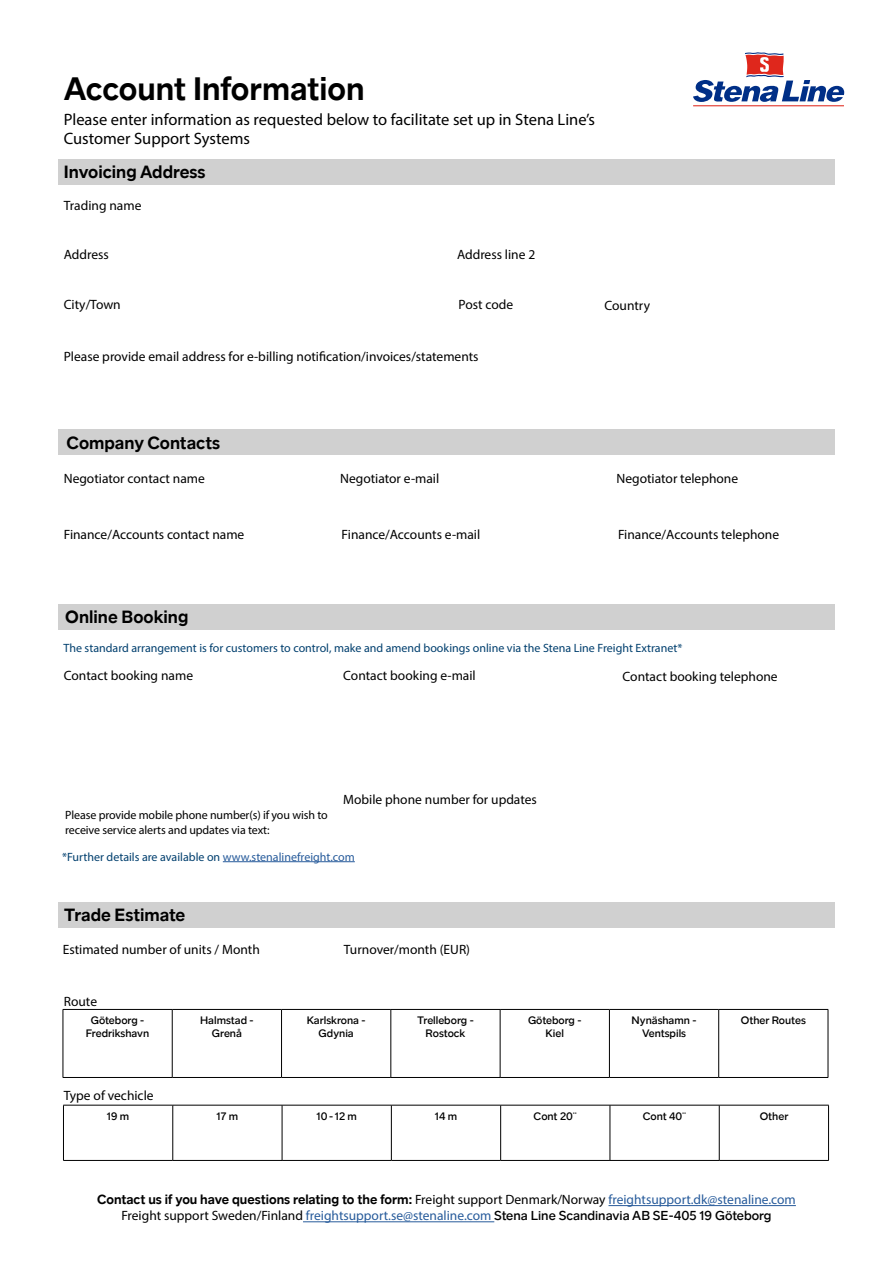
<style>
.page{position:relative;width:893px;height:1263px;background:#fff}
.page>*{position:absolute;margin:0;border:0;box-sizing:border-box;transform-origin:0 0}
.t1{font:700 33px "Stena Sans";color:#000}
.t2{font:700 18px "Stena Sans";color:#000}
.t3{font:16.5px/19.2px "Myriad Pro";color:#000}
.t4{font:13.5px "Myriad Pro";color:#000}
.t5{font:13.5px/16.2px "Myriad Pro";color:#275b9b;text-align:center}
.t6{font:12px "Myriad Pro";color:#003f6e}
.t7{font:12px/14.4px "Myriad Pro";letter-spacing:-.01em;color:#000}
.t8{font:500 11.25px/13.5px "Stena Sans";color:#000;text-align:center}
.s1{color:#275b9b}
.s2{font-family:"Stena Sans";font-weight:700;color:#000}
.s3{color:#000}
.s4{font-family:"Stena Sans";font-weight:500;color:#000}
</style>
<div class="page">
<hr style="left:608px;top:1205px;width:188px;height:1px;background:#275b9b">
<hr style="left:303px;top:1221px;width:191px;height:1px;background:#275b9b">
<svg style="left:693px;top:52px;width:151px;height:50px"></svg>
<hr style="left:693px;top:105px;width:151px;height:1px;background:#df271c">
<div style="left:58px;top:159px;width:777px;height:25px;background:#d0d0d0"></div>
<div style="left:58px;top:429px;width:776px;height:26px;background:#d0d0d0"></div>
<div style="left:58px;top:604px;width:777px;height:25px;background:#d0d0d0"></div>
<div style="left:58px;top:902px;width:777px;height:26px;background:#d0d0d0"></div>
<hr style="left:223px;top:861px;width:132px;height:1px;background:#275b9b">
<hr style="left:63px;top:1009px;width:109px;height:1px;background:#000">
<hr style="left:63px;top:1010px;width:1px;height:67px;background:#000">
<hr style="left:172px;top:1009px;width:110px;height:1px;background:#000">
<hr style="left:172px;top:1010px;width:1px;height:67px;background:#000">
<hr style="left:282px;top:1009px;width:109px;height:1px;background:#000">
<hr style="left:281px;top:1010px;width:1px;height:67px;background:#000">
<hr style="left:391px;top:1009px;width:109px;height:1px;background:#000">
<hr style="left:391px;top:1010px;width:1px;height:67px;background:#000">
<hr style="left:500px;top:1009px;width:109px;height:1px;background:#000">
<hr style="left:500px;top:1010px;width:1px;height:67px;background:#000">
<hr style="left:609px;top:1009px;width:110px;height:1px;background:#000">
<hr style="left:609px;top:1010px;width:1px;height:67px;background:#000">
<hr style="left:719px;top:1009px;width:109px;height:1px;background:#000">
<hr style="left:718px;top:1010px;width:1px;height:67px;background:#000">
<hr style="left:828px;top:1010px;width:1px;height:67px;background:#000">
<hr style="left:63px;top:1077px;width:109px;height:1px;background:#000">
<hr style="left:172px;top:1077px;width:110px;height:1px;background:#000">
<hr style="left:282px;top:1077px;width:109px;height:1px;background:#000">
<hr style="left:391px;top:1077px;width:109px;height:1px;background:#000">
<hr style="left:500px;top:1077px;width:109px;height:1px;background:#000">
<hr style="left:609px;top:1077px;width:110px;height:1px;background:#000">
<hr style="left:719px;top:1077px;width:109px;height:1px;background:#000">
<hr style="left:63px;top:1105px;width:110px;height:1px;background:#000">
<hr style="left:63px;top:1105px;width:1px;height:55px;background:#000">
<hr style="left:173px;top:1105px;width:109px;height:1px;background:#000">
<hr style="left:173px;top:1105px;width:1px;height:55px;background:#000">
<hr style="left:282px;top:1105px;width:109px;height:1px;background:#000">
<hr style="left:282px;top:1105px;width:1px;height:55px;background:#000">
<hr style="left:391px;top:1105px;width:110px;height:1px;background:#000">
<hr style="left:391px;top:1105px;width:1px;height:55px;background:#000">
<hr style="left:501px;top:1105px;width:109px;height:1px;background:#000">
<hr style="left:500px;top:1105px;width:1px;height:55px;background:#000">
<hr style="left:610px;top:1105px;width:109px;height:1px;background:#000">
<hr style="left:610px;top:1105px;width:1px;height:55px;background:#000">
<hr style="left:719px;top:1105px;width:110px;height:1px;background:#000">
<hr style="left:719px;top:1105px;width:1px;height:55px;background:#000">
<hr style="left:828px;top:1105px;width:1px;height:55px;background:#000">
<hr style="left:63px;top:1160px;width:110px;height:1px;background:#000">
<hr style="left:173px;top:1160px;width:109px;height:1px;background:#000">
<hr style="left:282px;top:1160px;width:109px;height:1px;background:#000">
<hr style="left:391px;top:1160px;width:110px;height:1px;background:#000">
<hr style="left:501px;top:1160px;width:109px;height:1px;background:#000">
<hr style="left:610px;top:1160px;width:109px;height:1px;background:#000">
<hr style="left:719px;top:1160px;width:110px;height:1px;background:#000">
<h1 class="t1" style="left:64px;top:69px;width:302px">Account Information</h1>
<p class="t3" style="left:64px;top:109px;width:533px">Please enter information as requested below to facilitate set up in Stena Line’s<br>Customer Support Systems</p>
<h2 class="t2" style="left:64px;top:162px;width:143px">Invoicing Address</h2>
<p class="t4" style="left:64px;top:198px;width:79px">Trading name</p>
<p class="t4" style="left:64px;top:246px;width:47px">Address</p>
<p class="t4" style="left:457px;top:246px;width:80px">Address line 2</p>
<p class="t4" style="left:458px;top:296px;width:56px">Post code</p>
<p class="t4" style="left:604px;top:297px;width:47px">Country</p>
<p class="t4" style="left:64px;top:296px;width:59px">City/Town</p>
<p class="t4" style="left:64px;top:348px;width:416px">Please provide email address for e-billing notification/invoices/statements</p>
<h2 class="t2" style="left:67px;top:432px;width:155px">Company Contacts</h2>
<p class="t4" style="left:64px;top:470px;width:143px">Negotiator contact name</p>
<p class="t4" style="left:340px;top:470px;width:101px">Negotiator e-mail</p>
<p class="t4" style="left:616px;top:470px;width:123px">Negotiator telephone</p>
<p class="t4" style="left:64px;top:526px;width:182px">Finance/Accounts contact name</p>
<p class="t4" style="left:342px;top:526px;width:140px">Finance/Accounts e-mail</p>
<p class="t4" style="left:618px;top:526px;width:163px">Finance/Accounts telephone</p>
<h2 class="t2" style="left:65px;top:607px;width:125px">Online Booking</h2>
<p class="t6" style="left:64px;top:641px;width:620px">The standard arrangement is for customers to control, make and amend bookings online via the Stena Line Freight Extranet*</p>
<p class="t4" style="left:64px;top:667px;width:131px">Contact booking name</p>
<p class="t4" style="left:343px;top:667px;width:134px">Contact booking e-mail</p>
<p class="t7" style="left:65px;top:808px;width:264px">Please provide mobile phone number(s) if you wish to receive service alerts and updates via text:</p>
<p class="t4" style="left:343px;top:791px;width:195px">Mobile phone number for updates</p>
<p class="t6" style="left:62px;top:849px;width:294px">*Further details are available on <span class="s1">www.stenalinefreight.com</span></p>
<h2 class="t2" style="left:64px;top:904px;width:123px">Trade Estimate</h2>
<p class="t4" style="left:63px;top:941px;width:199px">Estimated number of units / Month</p>
<p class="t4" style="left:64px;top:993px;width:35px">Route</p>
<p class="t4" style="left:344px;top:941px;width:128px">Turnover/month (EUR)</p>
<p class="t4" style="left:623px;top:669px;width:157px">Contact booking telephone</p>
<p class="t8" style="left:86px;top:1013px;width:65px">Göteborg -<br>Fredrikshavn</p>
<p class="t8" style="left:200px;top:1013px;width:55px">Halmstad -<br>Grenå</p>
<p class="t8" style="left:307px;top:1013px;width:60px">Karlskrona -<br>Gdynia</p>
<p class="t8" style="left:417px;top:1013px;width:58px">Trelleborg -<br>Rostock</p>
<p class="t8" style="left:528px;top:1013px;width:55px">Göteborg -<br>Kiel</p>
<p class="t8" style="left:632px;top:1013px;width:66px">Nynäshamn -<br>Ventspils</p>
<p class="t8" style="left:741px;top:1013px;width:66px">Other Routes</p>
<p class="t4" style="left:64px;top:1087px;width:91px">Type of vechicle</p>
<p class="t8" style="left:107px;top:1109px;width:24px">19 m</p>
<p class="t8" style="left:217px;top:1109px;width:23px">17 m</p>
<p class="t8" style="left:316px;top:1109px;width:42px">10 - 12 m</p>
<p class="t8" style="left:435px;top:1109px;width:24px">14 m</p>
<p class="t8" style="left:534px;top:1109px;width:45px">Cont 20¨</p>
<p class="t8" style="left:643px;top:1109px;width:45px">Cont 40¨</p>
<p class="t8" style="left:760px;top:1109px;width:30px">Other</p>
<p class="t5" style="left:97px;top:1191px;width:700px"><span class="s2">Contact us if you have questions relating to the form:</span> <span class="s3">Freight support Denmark/Norway</span> freightsupport.dk@stenaline.com<br><span class="s3">Freight support Sweden/Finland</span> freightsupport.se@stenaline.com <span class="s4">Stena Line Scandinavia AB SE-405 19 Göteborg</span></p>
</div>
